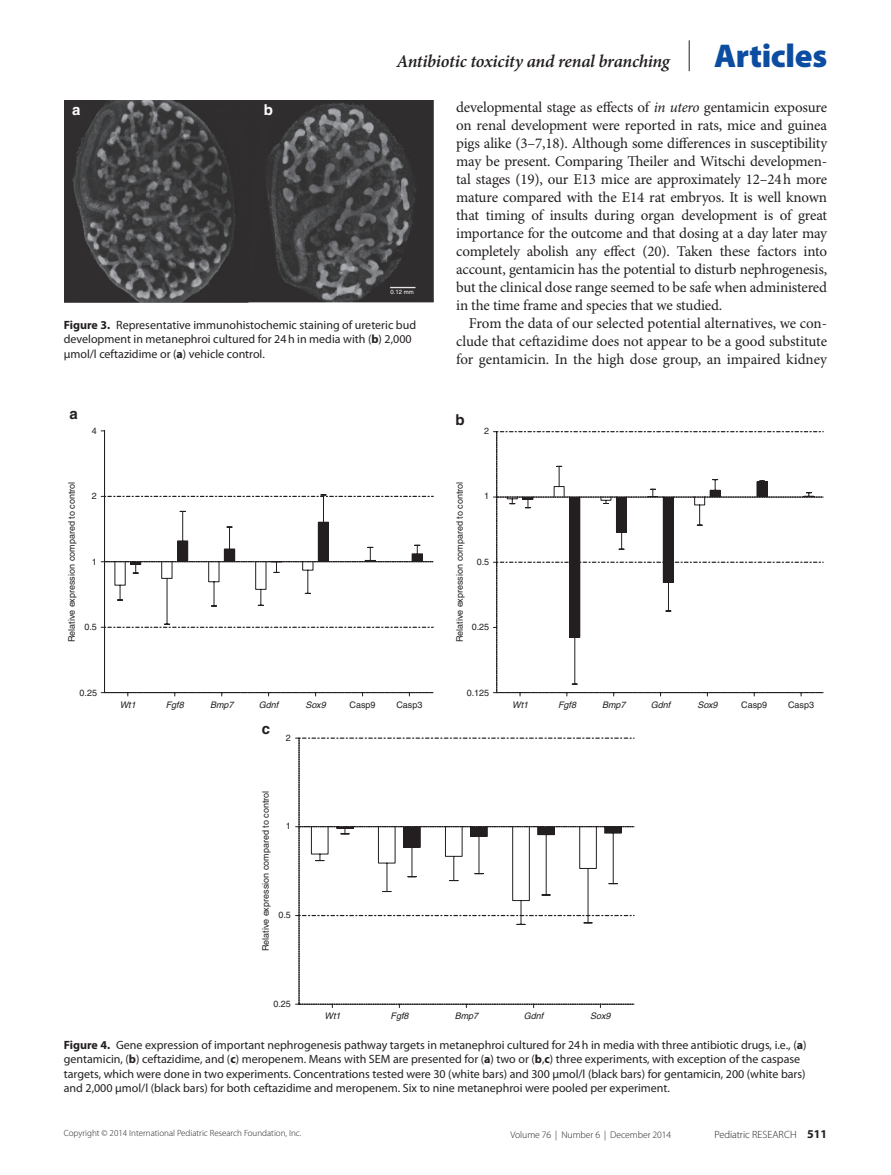
<style>
.page{position:relative;width:891px;height:1175px;background:#fff}
.page>*{position:absolute;margin:0;border:0;box-sizing:border-box;transform-origin:0 0}
.t1{font:900 33px "Myriad Pro";letter-spacing:-.01em;color:#0d4da1}
.t2{font:italic 600 18px "Minion Pro";letter-spacing:-.02em;color:#231f20}
.t3{font:15px/18px "Minion Pro";letter-spacing:-.01em;color:#231f20;text-align:justify}
.t4{font:700 15px "Helvetica";color:#231f20}
.t5{font:700 15px "Helvetica";color:#fff}
.t6{font:12px/14.4px "Myriad Pro";color:#231f20}
.t7{font:300 10.5px "Myriad Pro";letter-spacing:-.01em;color:#231f20}
.t8{font:300 9.75px "Myriad Pro";letter-spacing:-.01em;color:#231f20}
.t9{font:9px "Helvetica";color:#231f20}
.t10{font:300 9px "Myriad Pro";color:#231f20}
.t11{font:italic 9px "Helvetica";color:#231f20}
.t12{font:6px "Helvetica";color:#fff}
.s1{font-style:italic}
.s2{font-weight:700}
.s3{font-weight:700;font-size:12px}
</style>
<div class="page">
<hr style="left:689px;top:40px;width:1px;height:31px;background:#231f20">
<img style="left:65px;top:100px;width:369px;height:202px">
<svg style="left:100px;top:430px;width:334px;height:267px"></svg>
<svg style="left:295px;top:737px;width:340px;height:271px"></svg>
<svg style="left:493px;top:431px;width:331px;height:266px"></svg>
<p class="t2" style="left:396px;top:49px;width:275px">Antibiotic toxicity and renal branching</p>
<h1 class="t1" style="left:714px;top:38px;width:115px">Articles</h1>
<p class="t3" style="left:456px;top:98px;width:373px">developmental stage as effects of <span class="s1">in utero</span> gentamicin exposure on renal development were reported in rats, mice and guinea pigs alike (3–7,18). Although some differences in susceptibility may be present. Comparing Theiler and Witschi developmen&shy;tal stages (19), our E13 mice are approximately 12–24h more mature compared with the E14 rat embryos. It is well known that timing of insults during organ development is of great importance for the outcome and that dosing at a day later may completely abolish any effect (20). Taken these factors into account, gentamicin has the potential to disturb nephrogenesis, but the clinical dose range seemed to be safe when administered in the time frame and species that we studied.</p>
<p class="t3" style="left:456px;top:314px;width:373px;text-indent:13px">From the data of our selected potential alternatives, we con&shy;clude that ceftazidime does not appear to be a good substitute for gentamicin. In the high dose group, an impaired kidney</p>
<p class="t5" style="left:72px;top:100px;width:10px">a</p>
<p class="t5" style="left:264px;top:100px;width:11px">b</p>
<p class="t12" style="left:391px;top:289px;width:25px">0.12 mm</p>
<p class="t6" style="left:64px;top:317px;width:354px"><span class="s2">Figure 3.</span> Representative immunohistochemic staining of ureteric bud development in metanephroi cultured for 24h in media with (<span class="s2">b</span>) 2,000 µmol/l ceftazidime or (<span class="s2">a</span>) vehicle control.</p>
<p class="t4" style="left:69px;top:404px;width:10px">a</p>
<p class="t4" style="left:455px;top:410px;width:11px">b</p>
<p class="t9" style="left:92px;top:425px;width:7px">4</p>
<p class="t9" style="left:484px;top:425px;width:7px">2</p>
<p class="t9" style="left:67px;top:642px;width:162px;rotate:-90deg">Relative expression compared to control</p>
<p class="t9" style="left:92px;top:491px;width:7px">2</p>
<p class="t9" style="left:92px;top:556px;width:7px">1</p>
<p class="t9" style="left:84px;top:622px;width:14px">0.5</p>
<p class="t9" style="left:455px;top:642px;width:162px;rotate:-90deg">Relative expression compared to control</p>
<p class="t9" style="left:484px;top:491px;width:7px">1</p>
<p class="t9" style="left:477px;top:556px;width:14px">0.5</p>
<p class="t9" style="left:472px;top:622px;width:19px">0.25</p>
<p class="t9" style="left:80px;top:687px;width:19px">0.25</p>
<p class="t9" style="left:467px;top:687px;width:24px">0.125</p>
<p class="t11" style="left:120px;top:700px;width:18px">Wt1</p>
<p class="t11" style="left:166px;top:700px;width:20px">Fgf8</p>
<p class="t11" style="left:210px;top:700px;width:25px">Bmp7</p>
<p class="t11" style="left:259px;top:700px;width:21px">Gdnf</p>
<p class="t11" style="left:305px;top:700px;width:22px">Sox9</p>
<p class="t9" style="left:350px;top:700px;width:28px">Casp9</p>
<p class="t9" style="left:396px;top:700px;width:28px">Casp3</p>
<p class="t11" style="left:512px;top:700px;width:18px">Wt1</p>
<p class="t11" style="left:558px;top:700px;width:20px">Fgf8</p>
<p class="t11" style="left:602px;top:700px;width:25px">Bmp7</p>
<p class="t11" style="left:651px;top:700px;width:21px">Gdnf</p>
<p class="t11" style="left:697px;top:700px;width:22px">Sox9</p>
<p class="t9" style="left:741px;top:700px;width:28px">Casp9</p>
<p class="t9" style="left:788px;top:700px;width:28px">Casp3</p>
<p class="t4" style="left:262px;top:719px;width:10px">c</p>
<p class="t9" style="left:286px;top:732px;width:7px">2</p>
<p class="t9" style="left:260px;top:951px;width:162px;rotate:-90deg">Relative expression compared to control</p>
<p class="t9" style="left:286px;top:821px;width:7px">1</p>
<p class="t9" style="left:278px;top:909px;width:14px">0.5</p>
<p class="t9" style="left:273px;top:998px;width:19px">0.25</p>
<p class="t11" style="left:325px;top:1011px;width:18px">Wt1</p>
<p class="t11" style="left:391px;top:1011px;width:20px">Fgf8</p>
<p class="t11" style="left:455px;top:1011px;width:25px">Bmp7</p>
<p class="t11" style="left:524px;top:1011px;width:21px">Gdnf</p>
<p class="t11" style="left:590px;top:1011px;width:22px">Sox9</p>
<p class="t6" style="left:64px;top:1037px;width:744px"><span class="s2">Figure 4.</span> Gene expression of important nephrogenesis pathway targets in metanephroi cultured for 24h in media with three antibiotic drugs, i.e., (<span class="s2">a</span>) gentamicin, (<span class="s2">b</span>) ceftazidime, and (<span class="s2">c</span>) meropenem. Means with SEM are presented for (<span class="s2">a</span>) two or (<span class="s2">b</span>,<span class="s2">c</span>) three experiments, with exception of the caspase targets, which were done in two experiments. Concentrations tested were 30 (white bars) and 300 µmol/l (black bars) for gentamicin, 200 (white bars) and 2,000 µmol/l (black bars) for both ceftazidime and meropenem. Six to nine metanephroi were pooled per experiment.</p>
<p class="t10" style="left:64px;top:1128px;width:239px">Copyright © 2014 International Pediatric Research Foundation, Inc.</p>
<p class="t8" style="left:510px;top:1129px;width:162px">Volume 76 | Number 6 | December 2014</p>
<p class="t7" style="left:715px;top:1129px;width:114px">Pediatric Research <span class="s3">511</span></p>
</div>
